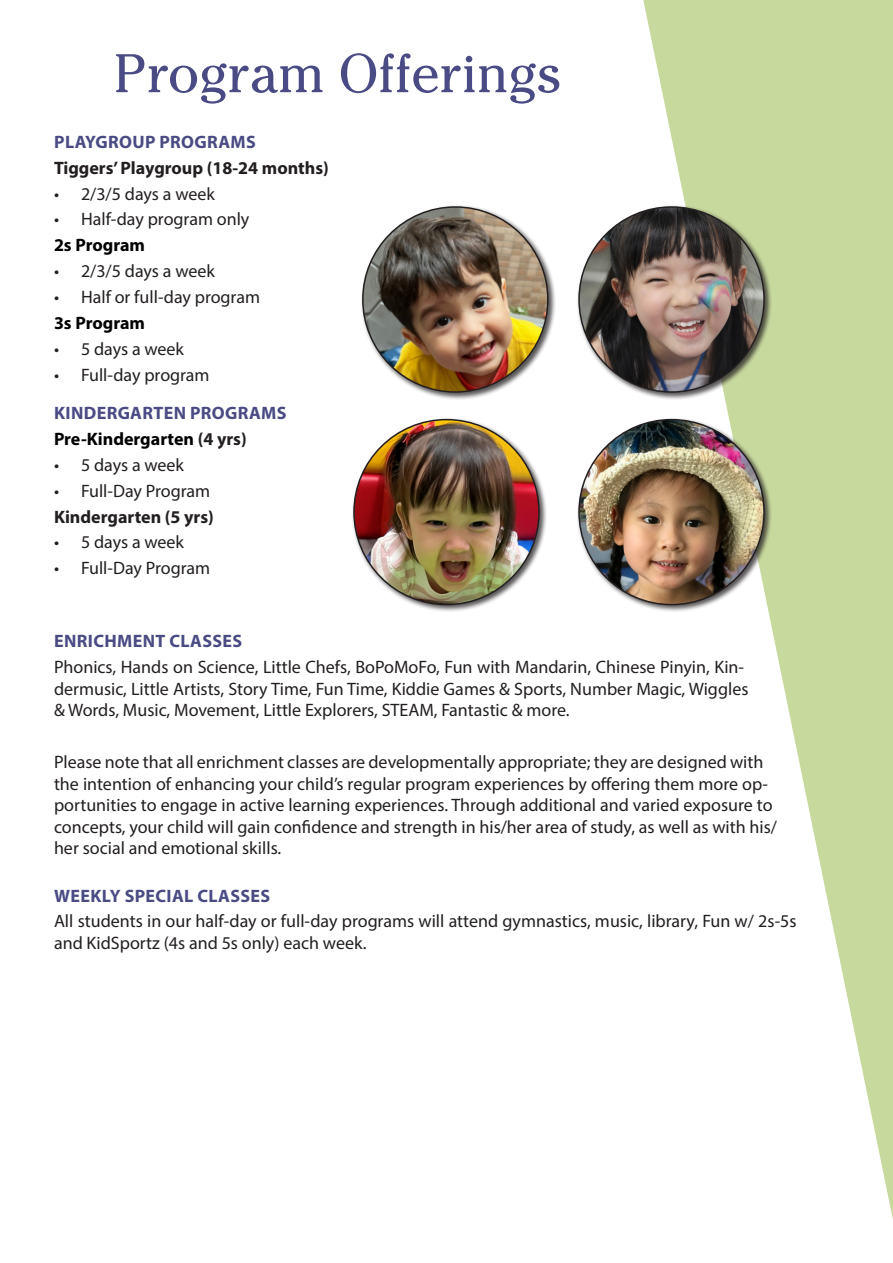
<style>
.page{position:relative;width:893px;height:1263px;background:#fff}
.page>*{position:absolute;margin:0;border:0;box-sizing:border-box;transform-origin:0 0}
.Body_style{font:54px "Cheltenham Std";color:#4a4b84}
.Body_style-2{font:18px/21.6px "Myriad Pro";color:#231f20}
.subheader_small_caps{font:700 18px "Myriad Pro";letter-spacing:.02em;color:#4a4b84}
.Body_style-3{font:700 18px "Myriad Pro";color:#231f20}
.Body_style-4{font:700 18px "Myriad Pro";color:#000}
.Body_style-5{font:700 18px "Myriad Pro";letter-spacing:.02em;color:#4a4b84}
.s1{color:#231f20}
</style>
<div class="page">
<svg style="left:643px;top:0;width:250px;height:1220px"></svg>
<div style="left:360px;top:205px;width:196px;height:195px;background:#231f20;opacity:.75"></div>
<img style="left:363px;top:207px;width:185px;height:185px;border-radius:92px">
<div style="left:577px;top:417px;width:195px;height:196px;background:#231f20;opacity:.75"></div>
<img style="left:579px;top:420px;width:185px;height:185px;border-radius:92px">
<div style="left:352px;top:417px;width:195px;height:196px;background:#231f20;opacity:.75"></div>
<img style="left:354px;top:420px;width:185px;height:185px;border-radius:92px">
<div style="left:577px;top:205px;width:195px;height:195px;background:#231f20;opacity:.75"></div>
<img style="left:579px;top:207px;width:185px;height:185px;border-radius:92px">
<p class="Body_style" style="left:114px;top:42px;width:450px">Program Offerings</p>
<p class="Body_style-5" style="left:54px;top:130px;width:203px">PLAYGROUP PROGRAMS</p>
<p class="Body_style-3" style="left:54px;top:156px;width:276px">Tiggers’ Playgroup (18-24 months)</p>
<p class="Body_style-2" style="left:54px;top:182px;width:162px">• 2/3/5 days a week</p>
<p class="Body_style-2" style="left:54px;top:208px;width:197px">• Half-day program only</p>
<p class="Body_style-4" style="left:54px;top:233px;width:93px">2s Program</p>
<p class="Body_style-2" style="left:54px;top:260px;width:162px">• 2/3/5 days a week</p>
<p class="Body_style-2" style="left:54px;top:286px;width:208px">• Half or full-day program</p>
<p class="Body_style-4" style="left:54px;top:311px;width:93px">3s Program</p>
<p class="Body_style-2" style="left:54px;top:337px;width:132px">• 5 days a week</p>
<p class="Body_style-2" style="left:54px;top:363px;width:157px">• Full-day program</p>
<p class="subheader_small_caps" style="left:54px;top:401px;width:234px">KINDERGARTEN PROGRAMS</p>
<p class="Body_style-4" style="left:54px;top:427px;width:194px">Pre-Kindergarten <span class="s1">(4 yrs)</span></p>
<p class="Body_style-2" style="left:54px;top:454px;width:132px">• 5 days a week</p>
<p class="Body_style-2" style="left:54px;top:480px;width:158px">• Full-Day Program</p>
<p class="Body_style-3" style="left:54px;top:505px;width:161px">Kindergarten (5 yrs)</p>
<p class="Body_style-2" style="left:54px;top:531px;width:132px">• 5 days a week</p>
<p class="Body_style-2" style="left:54px;top:557px;width:158px">• Full-Day Program</p>
<p class="subheader_small_caps" style="left:54px;top:629px;width:190px">ENRICHMENT CLASSES</p>
<p class="Body_style-2" style="left:54px;top:656px;width:696px">Phonics, Hands on Science, Little Chefs, BoPoMoFo, Fun with Mandarin, Chinese Pinyin, Kin&shy;dermusic, Little Artists, Story Time, Fun Time, Kiddie Games &amp; Sports, Number Magic, Wiggles &amp; Words, Music, Movement, Little Explorers, STEAM, Fantastic &amp; more.</p>
<p class="Body_style-2" style="left:54px;top:751px;width:725px">Please note that all enrichment classes are developmentally appropriate; they are designed with the intention of enhancing your child’s regular program experiences by offering them more op&shy;portunities to engage in active learning experiences. Through additional and varied exposure to concepts, your child will gain confidence and strength in his/her area of study, as well as with his/ her social and emotional skills.</p>
<p class="subheader_small_caps" style="left:54px;top:884px;width:218px">WEEKLY SPECIAL CLASSES</p>
<p class="Body_style-2" style="left:54px;top:910px;width:744px">All students in our half-day or full-day programs will attend gymnastics, music, library, Fun w/ 2s-5s and KidSportz (4s and 5s only) each week.</p>
</div>
